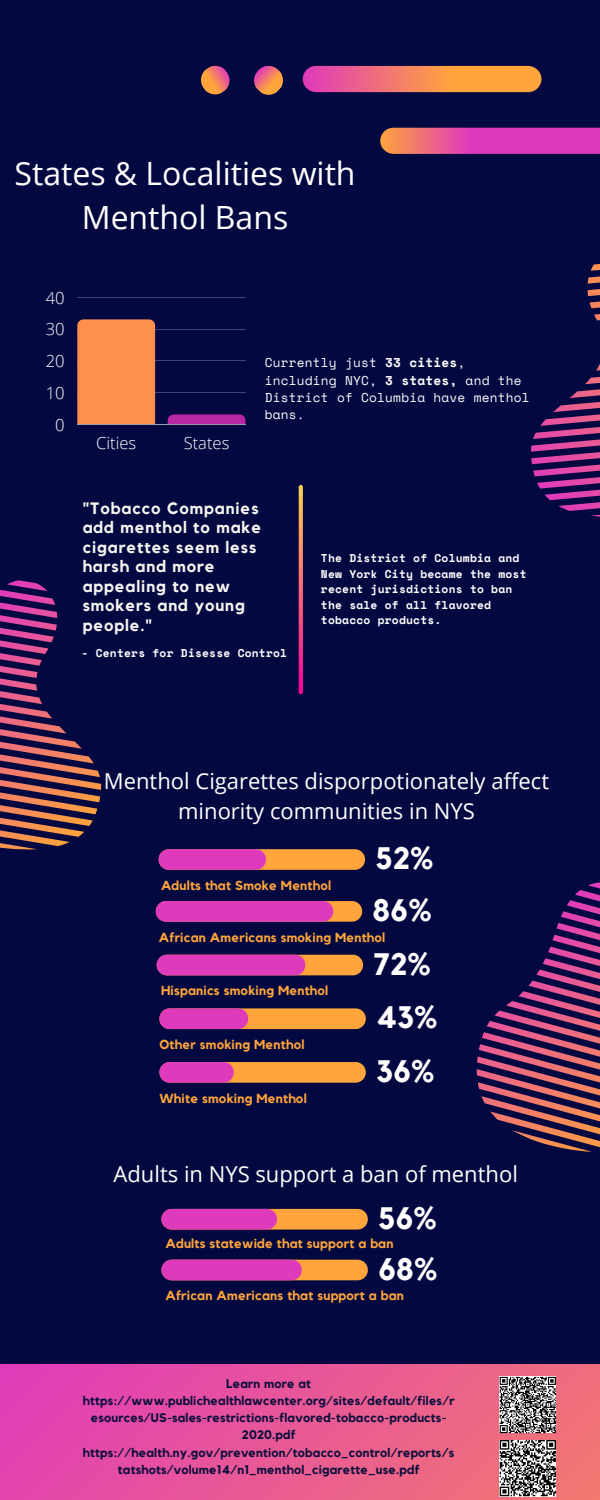
<style>
.page{position:relative;width:600px;height:1500px;background:#040840}
.page>*{position:absolute;margin:0;border:0;box-sizing:border-box;transform-origin:0 0}
.t1{font:32px/44.2px "Open Sans";color:#fff;text-align:center}
.t2{font:700 31px "Kollektif";color:#fff}
.t3{font:22px/30.8px "Open Sans";color:#fff;text-align:center}
.t4{font:300 16.6px "Open Sans";color:#fff}
.t5{font:700 16.4px/19.5px "Kollektif";letter-spacing:.055em;color:#f5f5ef}
.t6{font:700 13px "Kollektif";letter-spacing:.02em;color:#ffa53b}
.t7{font:12.8px/17.2px "Space Mono";letter-spacing:.02em;color:#fff}
.t8{font:700 12.5px/17.2px "Kollektif";letter-spacing:.02em;color:#0a0e3b;text-align:center}
.t9{font:700 11.3px/15.5px "Space Mono";letter-spacing:.02em;color:#fff}
.s1{font-weight:700}
</style>
<div class="page">
<svg style="left:302px;top:66px;width:240px;height:26px;background:#ee7f62"></svg>
<svg style="left:380px;top:128px;width:220px;height:26px;background:#e14ca1"></svg>
<svg style="left:254px;top:66px;width:29px;height:29px"></svg>
<svg style="left:201px;top:65px;width:29px;height:30px"></svg>
<svg style="left:531px;top:257px;width:69px;height:260px"></svg>
<svg style="left:0;top:580px;width:159px;height:282px"></svg>
<svg style="left:476px;top:882px;width:124px;height:270px"></svg>
<svg style="left:299px;top:485px;width:4px;height:209px"></svg>
<svg style="left:159px;top:849px;width:206px;height:21px;background:#e76b7a"></svg>
<svg style="left:156px;top:901px;width:206px;height:21px;background:#de47a5"></svg>
<svg style="left:157px;top:955px;width:206px;height:20px;background:#e45695"></svg>
<div style="left:0;top:1365px;width:600px;height:135px;background:linear-gradient(to right,#e140b4,#f07377)"></div>
<svg style="left:500px;top:1377px;width:56px;height:56px;background:#7d7d7d"></svg>
<hr style="left:77px;top:297px;width:168px;height:1px;background:#fff">
<hr style="left:77px;top:329px;width:168px;height:1px;background:#fff">
<hr style="left:77px;top:361px;width:168px;height:1px;background:#fff">
<hr style="left:77px;top:392px;width:168px;height:1px;background:#fff">
<hr style="left:77px;top:424px;width:168px;height:1px;background:#fff">
<div style="left:77px;top:319px;width:78px;height:105px;background:#ff914d"></div>
<svg style="left:168px;top:414px;width:77px;height:10px"></svg>
<svg style="left:159px;top:1008px;width:207px;height:21px;background:#e8736e"></svg>
<svg style="left:159px;top:1062px;width:207px;height:21px;background:#eb7b65"></svg>
<svg style="left:161px;top:1209px;width:207px;height:21px;background:#e4667e"></svg>
<svg style="left:161px;top:1260px;width:207px;height:20px;background:#e45a90"></svg>
<svg style="left:500px;top:1440px;width:56px;height:56px;background:#7c7c7c"></svg>
<p class="t1" style="left:15px;top:151px;width:343px">States &amp; Localities with<br>Menthol Bans</p>
<p class="t4" style="left:46px;top:286px;width:20px">40</p>
<p class="t4" style="left:46px;top:318px;width:20px">30</p>
<p class="t4" style="left:46px;top:349px;width:20px">20</p>
<p class="t4" style="left:46px;top:381px;width:20px">10</p>
<p class="t4" style="left:55px;top:413px;width:11px">0</p>
<p class="t4" style="left:96px;top:431px;width:42px">Cities</p>
<p class="t4" style="left:184px;top:431px;width:47px">States</p>
<p class="t7" style="left:265px;top:354px;width:267px">Currently just <span class="s1">33 cities</span>, including NYC, <span class="s1">3 states,</span> and the<br>District of Columbia have menthol bans.</p>
<p class="t5" style="left:83px;top:499px;width:180px">"Tobacco Companies add menthol to make cigarettes seem less harsh and more appealing to new smokers and young people."</p>
<p class="t9" style="left:82px;top:645px;width:207px">- Centers for Disesse Control</p>
<p class="t9" style="left:321px;top:550px;width:207px">The District of Columbia and<br>New York City became the most recent jurisdictions to ban the sale of all flavored tobacco products.</p>
<p class="t3" style="left:104px;top:765px;width:447px">Menthol Cigarettes disporpotionately affect minority communities in NYS</p>
<p class="t2" style="left:375px;top:844px;width:60px">52%</p>
<p class="t2" style="left:373px;top:896px;width:61px">86%</p>
<p class="t2" style="left:373px;top:950px;width:59px">72%</p>
<p class="t6" style="left:161px;top:879px;width:172px">Adults that Smoke Menthol</p>
<p class="t6" style="left:159px;top:931px;width:228px">African Americans smoking Menthol</p>
<p class="t6" style="left:161px;top:985px;width:169px">Hispanics smoking Menthol</p>
<p class="t6" style="left:159px;top:1038px;width:146px">Other smoking Menthol</p>
<p class="t6" style="left:159px;top:1092px;width:149px">White smoking Menthol</p>
<p class="t2" style="left:376px;top:1003px;width:63px">43%</p>
<p class="t2" style="left:376px;top:1057px;width:60px">36%</p>
<p class="t3" style="left:114px;top:1158px;width:406px">Adults in NYS support a ban of menthol</p>
<p class="t2" style="left:378px;top:1204px;width:60px">56%</p>
<p class="t2" style="left:378px;top:1255px;width:61px">68%</p>
<p class="t6" style="left:165px;top:1237px;width:230px">Adults statewide that support a ban</p>
<p class="t6" style="left:165px;top:1290px;width:240px">African Americans that support a ban</p>
<p class="t8" style="left:83px;top:1375px;width:373px">Learn more at https://www.publichealthlawcenter.org/sites/default/files/r esources/US-sales-restrictions-flavored-tobacco-products-2020.pdf</p>
<p class="t8" style="left:83px;top:1444px;width:373px">https://health.ny.gov/prevention/tobacco_control/reports/s tatshots/volume14/n1_menthol_cigarette_use.pdf</p>
</div>
